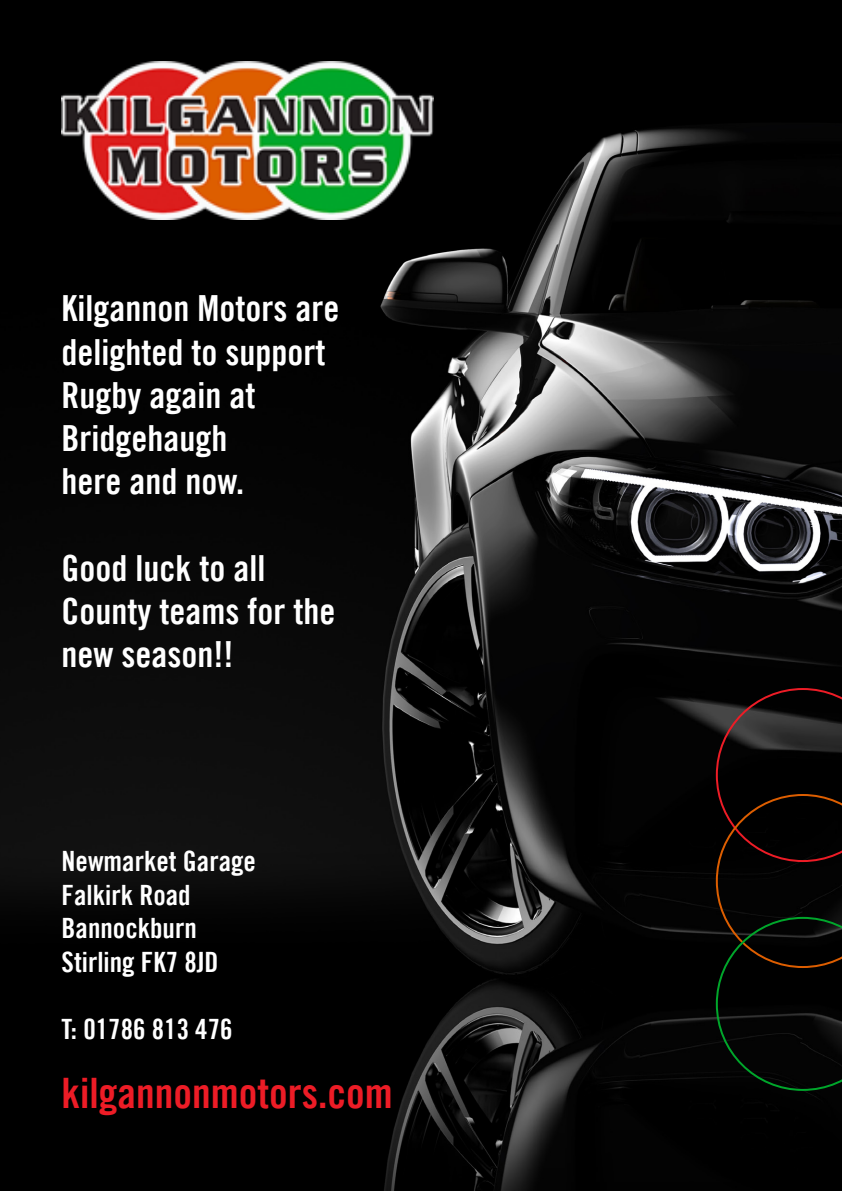
<style>
.page{position:relative;width:842px;height:1191px;background:#fff}
.page>*{position:absolute;margin:0;border:0;box-sizing:border-box;transform-origin:0 0}
.t1{font:42px "Trade Gothic LT Bold Cond Twenty";color:#ed1c26}
.t2{font:36px "Trade Gothic LT Bold Cond Twenty";color:#fff}
.t3{font:28px "Trade Gothic LT Bold Cond Twenty";color:#fff}
</style>
<div class="page">
<img style="left:0;top:0;width:842px;height:1191px">
<img style="left:62px;top:62px;width:372px;height:158px">
<svg style="left:716px;top:688px;width:126px;height:403px;background:#0d0a07"></svg>
<p class="t2" style="left:62px;top:287px;width:279px">Kilgannon Motors are</p>
<p class="t2" style="left:62px;top:330px;width:265px">delighted to support</p>
<p class="t2" style="left:62px;top:373px;width:195px">Rugby again at</p>
<p class="t2" style="left:62px;top:416px;width:167px">Bridgehaugh</p>
<p class="t2" style="left:62px;top:459px;width:184px">here and now.</p>
<p class="t2" style="left:62px;top:546px;width:205px">Good luck to all</p>
<p class="t2" style="left:62px;top:589px;width:275px">County teams for the</p>
<p class="t2" style="left:62px;top:632px;width:173px">new season!!</p>
<p class="t3" style="left:62px;top:844px;width:196px">Newmarket Garage</p>
<p class="t3" style="left:62px;top:877px;width:130px">Falkirk Road</p>
<p class="t3" style="left:62px;top:911px;width:137px">Bannockburn</p>
<p class="t3" style="left:62px;top:944px;width:158px">Stirling FK7 8JD</p>
<p class="t3" style="left:62px;top:1012px;width:172px">T: 01786 813 476</p>
<p class="t1" style="left:62px;top:1067px;width:333px">kilgannonmotors.com</p>
</div>
